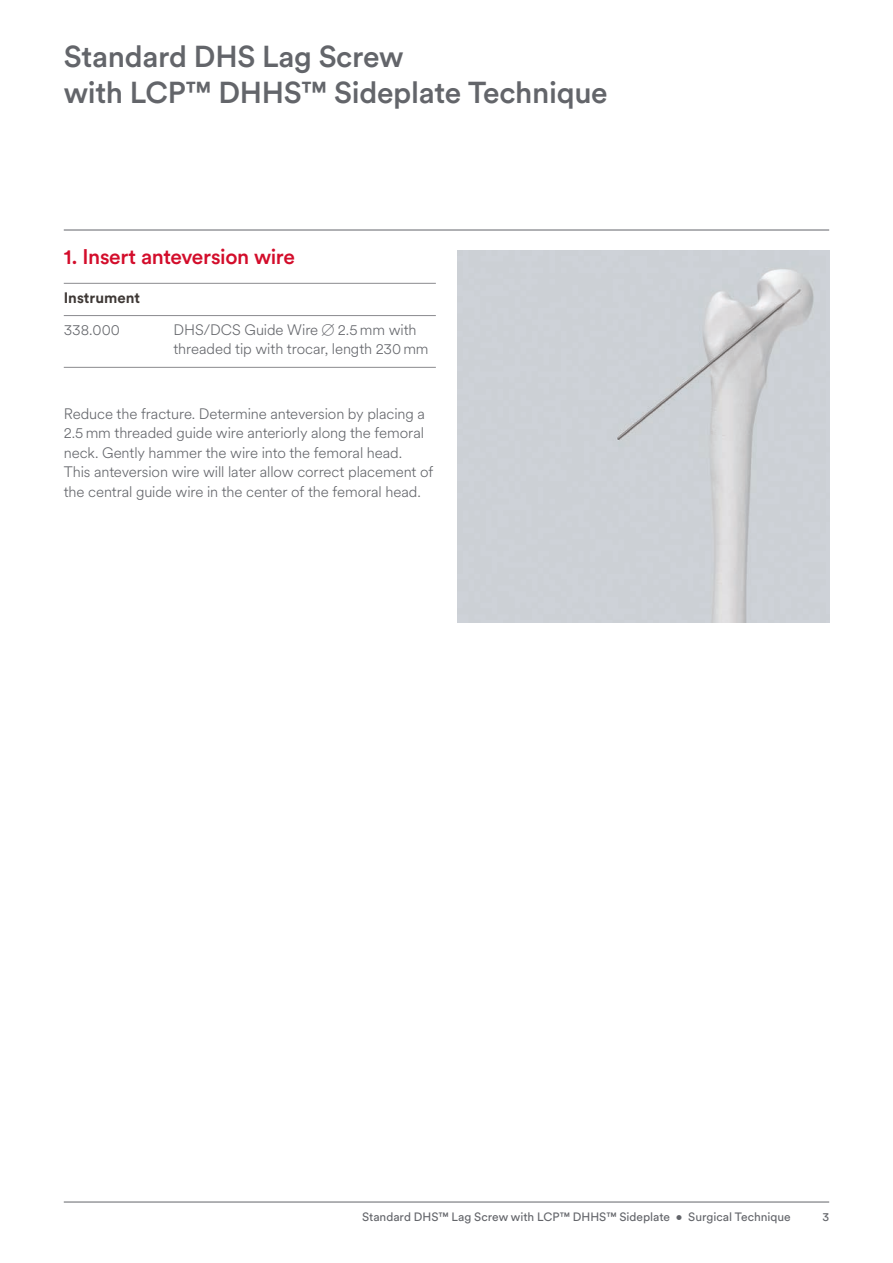
<style>
.page{position:relative;width:893px;height:1263px;background:#fff}
.page>*{position:absolute;margin:0;border:0;box-sizing:border-box;transform-origin:0 0}
._01_Headline_Inhalts{font:500 30px/36px "J&J Circular";letter-spacing:-.01em;color:#63656a}
._04_Step_Number_Copy{font:500 21px "J&J Circular";letter-spacing:-.02em;color:#d30d2b}
._07_Body_Copy{font:300 15px/19.5px "J&J Circular";letter-spacing:-.01em;color:#63656a}
._09_Instrument_Rule{font:300 15px/19.5px "J&J Circular";letter-spacing:-.005em;color:#63656a}
._09_Instrument_Title{font:700 15px "J&J Circular";color:#3e3835}
.t1{font:12px "J&J Circular";color:#63656a}
.s1{font-family:"Universal Newswith Comm Pi";font-weight:400}
</style>
<div class="page">
<img style="left:457px;top:251px;width:372px;height:372px">
<hr style="left:64px;top:283px;width:372px;height:1px;background:#8a8a8e">
<hr style="left:64px;top:315px;width:372px;height:1px;background:#8a8a8e">
<hr style="left:64px;top:367px;width:372px;height:1px;background:#8a8a8e">
<hr style="left:64px;top:230px;width:765px;height:1px;background:#63656a">
<hr style="left:64px;top:1202px;width:765px;height:1px;background:#63656a">
<p class="_01_Headline_Inhalts" style="left:64px;top:37px;width:545px">Standard DHS Lag Screw<br>with LCP™ DHHS™ Sideplate Technique</p>
<p class="_04_Step_Number_Copy" style="left:64px;top:242px;width:233px">1. Insert anteversion wire</p>
<p class="_09_Instrument_Title" style="left:64px;top:287px;width:78px">Instrument</p>
<p class="_09_Instrument_Rule" style="left:64px;top:319px;width:58px">338.000</p>
<p class="_09_Instrument_Rule" style="left:173px;top:319px;width:257px">DHS/DCS Guide Wire <span class="s1">B</span> 2.5 mm with threaded tip with trocar, length 230 mm</p>
<p class="_07_Body_Copy" style="left:64px;top:403px;width:371px">Reduce the fracture. Determine anteversion by placing a 2.5 mm threaded guide wire anteriorly along the femoral neck. Gently hammer the wire into the femoral head.<br>This anteversion wire will later allow correct placement of the central guide wire in the center of the femoral head.</p>
<p class="t1" style="left:362px;top:1208px;width:430px">Standard DHS™ Lag Screw with LCP™ DHHS™ Sideplate • Surgical Technique</p>
<p class="t1" style="left:822px;top:1208px;width:8px">3</p>
</div>
